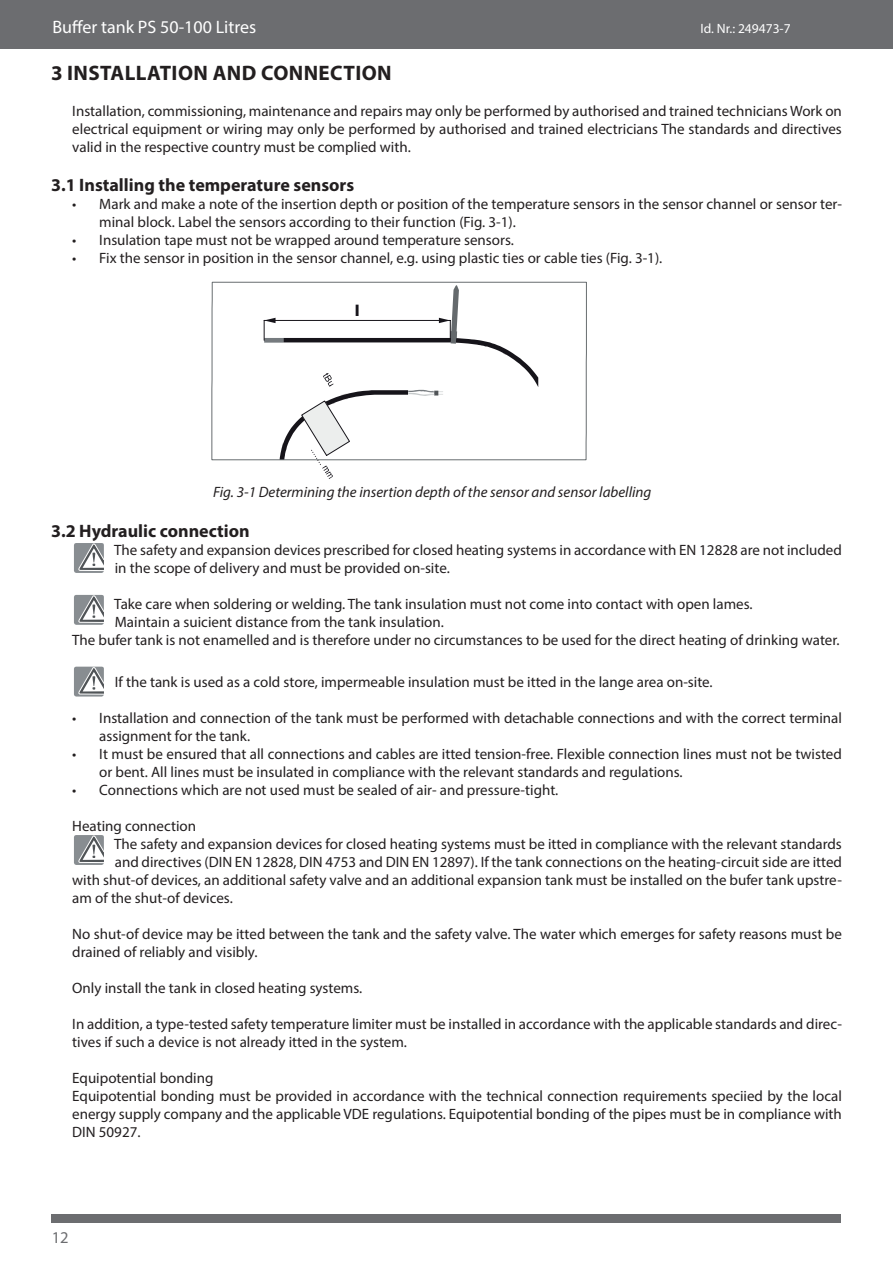
<style>
.page{position:relative;width:893px;height:1263px;background:#fff}
.page>*{position:absolute;margin:0;border:0;box-sizing:border-box;transform-origin:0 0}
.Überschrift_groß{font:700 21px "Myriad Pro";letter-spacing:.02em;color:#231f20}
.Überschrift_klein{font:700 18px "Myriad Pro";color:#231f20}
.t1{font:18px "Myriad Pro";color:#fff}
.t2{font:16.5px "Myriad Pro";color:#6c6d70}
.Helv__Einfacher_Absa{font:15px/18px "Myriad Pro";color:#231f20}
.Helv__Einfacher_Absa-2{font:italic 15px "Myriad Pro";color:#231f20}
.t3{font:13.5px "Myriad Pro";color:#fff}
</style>
<div class="page">
<div style="left:0;top:0;width:893px;height:49px;background:#6c6d70"></div>
<div style="left:52px;top:1214px;width:789px;height:8px;background:#6c6d70"></div>
<svg style="left:74px;top:543px;width:30px;height:30px"></svg>
<svg style="left:74px;top:595px;width:30px;height:30px"></svg>
<svg style="left:74px;top:667px;width:30px;height:29px"></svg>
<svg style="left:74px;top:835px;width:30px;height:30px"></svg>
<svg style="left:211px;top:282px;width:376px;height:178px"></svg>
<svg style="left:264px;top:285px;width:274px;height:194px"></svg>
<p class="t1" style="left:52px;top:16px;width:205px">Buffer tank PS 50-100 Litres</p>
<p class="t3" style="left:700px;top:20px;width:92px">Id. Nr.: 249473-7</p>
<p class="Überschrift_groß" style="left:51px;top:59px;width:342px">3 INSTALLATION AND CONNECTION</p>
<p class="Helv__Einfacher_Absa" style="left:72px;top:101px;width:771px;text-align:justify">Installation, commissioning, maintenance and repairs may only be performed by authorised and trained technicians Work on electrical equipment or wiring may only be performed by authorised and trained electricians The standards and directives valid in the respective country must be complied with.</p>
<p class="Überschrift_klein" style="left:51px;top:173px;width:305px">3.1 Installing the temperature sensors</p>
<p class="Helv__Einfacher_Absa" style="left:99px;top:195px;width:744px;text-indent:-27px">• Mark and make a note of the insertion depth or position of the temperature sensors in the sensor channel or sensor ter&shy;minal block. Label the sensors according to their function (Fig. 3-1).</p>
<p class="Helv__Einfacher_Absa" style="left:72px;top:231px;width:443px">• Insulation tape must not be wrapped around temperature sensors.</p>
<p class="Helv__Einfacher_Absa" style="left:72px;top:249px;width:592px">• Fix the sensor in position in the sensor channel, e.g. using plastic ties or cable ties (Fig. 3-1).</p>
<p class="Helv__Einfacher_Absa-2" style="left:213px;top:483px;width:440px">Fig. 3-1 Determining the insertion depth of the sensor and sensor labelling</p>
<p class="Überschrift_klein" style="left:51px;top:519px;width:200px">3.2 Hydraulic connection</p>
<p class="Helv__Einfacher_Absa" style="left:114px;top:540px;width:729px">The safety and expansion devices prescribed for closed heating systems in accordance with EN 12828 are not included in the scope of delivery and must be provided on-site.</p>
<p class="Helv__Einfacher_Absa" style="left:114px;top:594px;width:640px">Take care when soldering or welding. The tank insulation must not come into contact with open lames.</p>
<p class="Helv__Einfacher_Absa" style="left:115px;top:612px;width:331px">Maintain a suicient distance from the tank insulation.</p>
<p class="Helv__Einfacher_Absa" style="left:72px;top:630px;width:769px">The bufer tank is not enamelled and is therefore under no circumstances to be used for the direct heating of drinking water.</p>
<p class="Helv__Einfacher_Absa" style="left:115px;top:673px;width:599px">If the tank is used as a cold store, impermeable insulation must be itted in the lange area on-site.</p>
<p class="Helv__Einfacher_Absa" style="left:99px;top:709px;width:744px;text-indent:-27px">• Installation and connection of the tank must be performed with detachable connections and with the correct terminal assignment for the tank.</p>
<p class="Helv__Einfacher_Absa" style="left:99px;top:745px;width:744px;text-indent:-27px">• It must be ensured that all connections and cables are itted tension-free. Flexible connection lines must not be twisted or bent. All lines must be insulated in compliance with the relevant standards and regulations.</p>
<p class="Helv__Einfacher_Absa" style="left:72px;top:781px;width:488px">• Connections which are not used must be sealed of air- and pressure-tight.</p>
<p class="Helv__Einfacher_Absa" style="left:72px;top:817px;width:125px">Heating connection</p>
<p class="Helv__Einfacher_Absa" style="left:114px;top:835px;width:729px">The safety and expansion devices for closed heating systems must be itted in compliance with the relevant standards</p>
<p class="Helv__Einfacher_Absa" style="left:115px;top:853px;width:729px">and directives (DIN EN 12828, DIN 4753 and DIN EN 12897). If the tank connections on the heating-circuit side are itted</p>
<p class="Helv__Einfacher_Absa" style="left:72px;top:871px;width:771px">with shut-of devices, an additional safety valve and an additional expansion tank must be installed on the bufer tank upstre-</p>
<p class="Helv__Einfacher_Absa" style="left:72px;top:889px;width:162px">am of the shut-of devices.</p>
<p class="Helv__Einfacher_Absa" style="left:72px;top:925px;width:771px">No shut-of device may be itted between the tank and the safety valve. The water which emerges for safety reasons must be drained of reliably and visibly.</p>
<p class="Helv__Einfacher_Absa" style="left:72px;top:979px;width:292px">Only install the tank in closed heating systems.</p>
<p class="Helv__Einfacher_Absa" style="left:72px;top:1015px;width:771px">In addition, a type-tested safety temperature limiter must be installed in accordance with the applicable standards and direc&shy;tives if such a device is not already itted in the system.</p>
<p class="Helv__Einfacher_Absa" style="left:72px;top:1069px;width:143px">Equipotential bonding</p>
<p class="Helv__Einfacher_Absa" style="left:72px;top:1087px;width:771px;text-align:justify">Equipotential bonding must be provided in accordance with the technical connection requirements speciied by the local energy supply company and the applicable VDE regulations. Equipotential bonding of the pipes must be in compliance with DIN 50927.</p>
<p class="t2" style="left:52px;top:1227px;width:18px">12</p>
</div>
